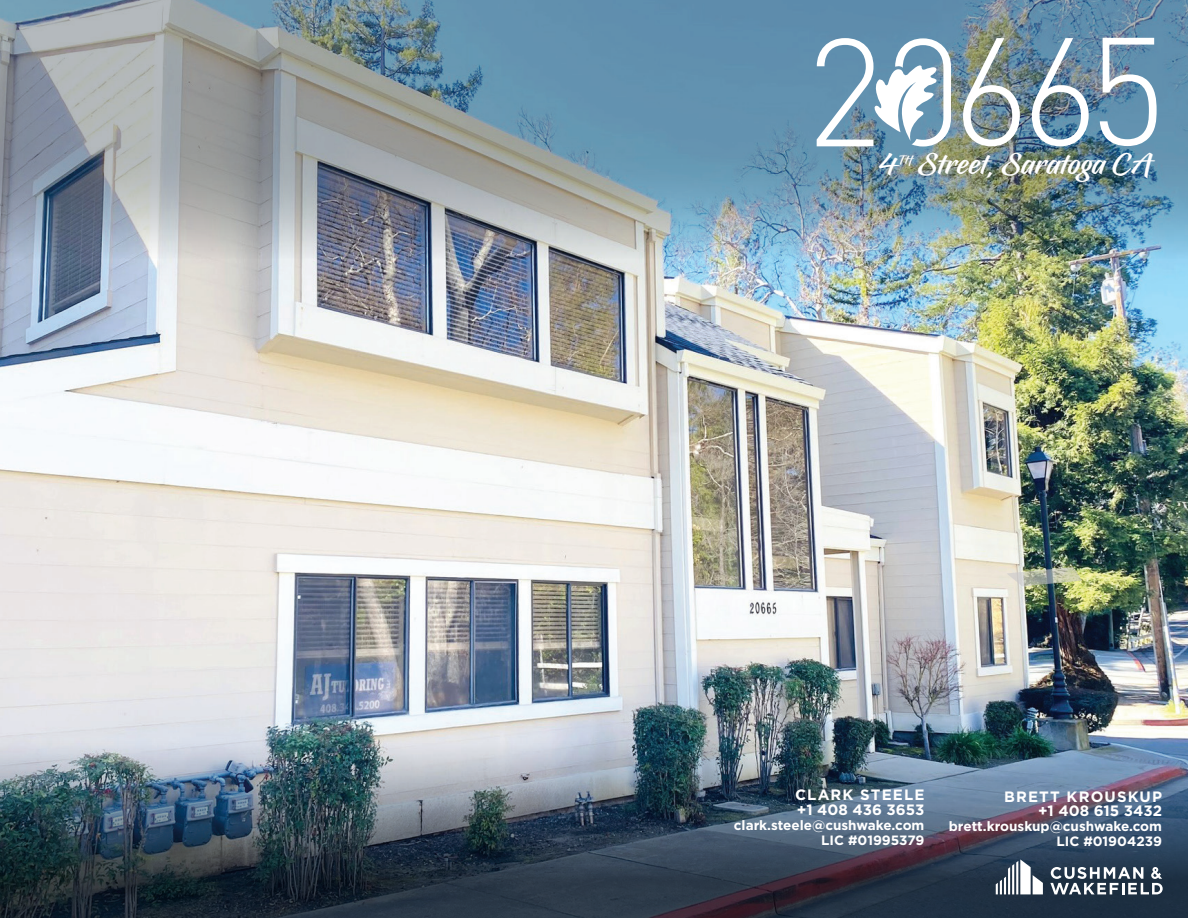
<style>
.page{position:relative;width:1188px;height:918px;background:#fff}
.page>*{position:absolute;margin:0;border:0;box-sizing:border-box;transform-origin:0 0}
.t1{font:28.65px "Hughs";letter-spacing:.04em;color:#fff}
.t2{font:700 15px/15px "Gotham";letter-spacing:.075em;color:#fff}
.t3{font:700 13.5px/15px "Gotham";color:#fff;text-align:right}
.t4{font:11.7px "Hughs";color:#fff}
</style>
<div class="page">
<img style="left:0;top:0;width:1188px;height:742px">
<img style="left:0;top:742px;width:1188px;height:176px">
<svg style="left:996px;top:859px;width:47px;height:35px"></svg>
<svg style="left:1050px;top:867px;width:113px;height:27px"></svg>
<svg style="left:1007px;top:567px;width:75px;height:19px"></svg>
<img style="left:0;top:0;width:1187px;height:258px">
<svg style="left:817px;top:38px;width:134px;height:109px"></svg>
<img style="left:963px;top:38px;width:57px;height:108px">
<img style="left:1032px;top:38px;width:57px;height:108px">
<svg style="left:1100px;top:38px;width:57px;height:108px"></svg>
<h1 class="t1" style="left:879px;top:147px;width:20px">4</h1>
<p class="t4" style="left:898px;top:153px;width:15px">TH</p>
<h1 class="t1" style="left:919px;top:147px;width:234px">Street, Saratoga CA</h1>
<p class="t2" style="left:795px;top:788px;width:131px">CLARK STEELE +1 408 436 3653</p>
<p class="t3" style="left:734px;top:818px;width:192px">clark.steele@cushwake.com<br>LIC #01995379</p>
<p class="t2" style="left:1004px;top:789px;width:159px;text-align:right">BRETT KROUSKUP +1 408 615 3432</p>
<p class="t3" style="left:949px;top:819px;width:215px">brett.krouskup@cushwake.com<br>LIC #01904239</p>
</div>
